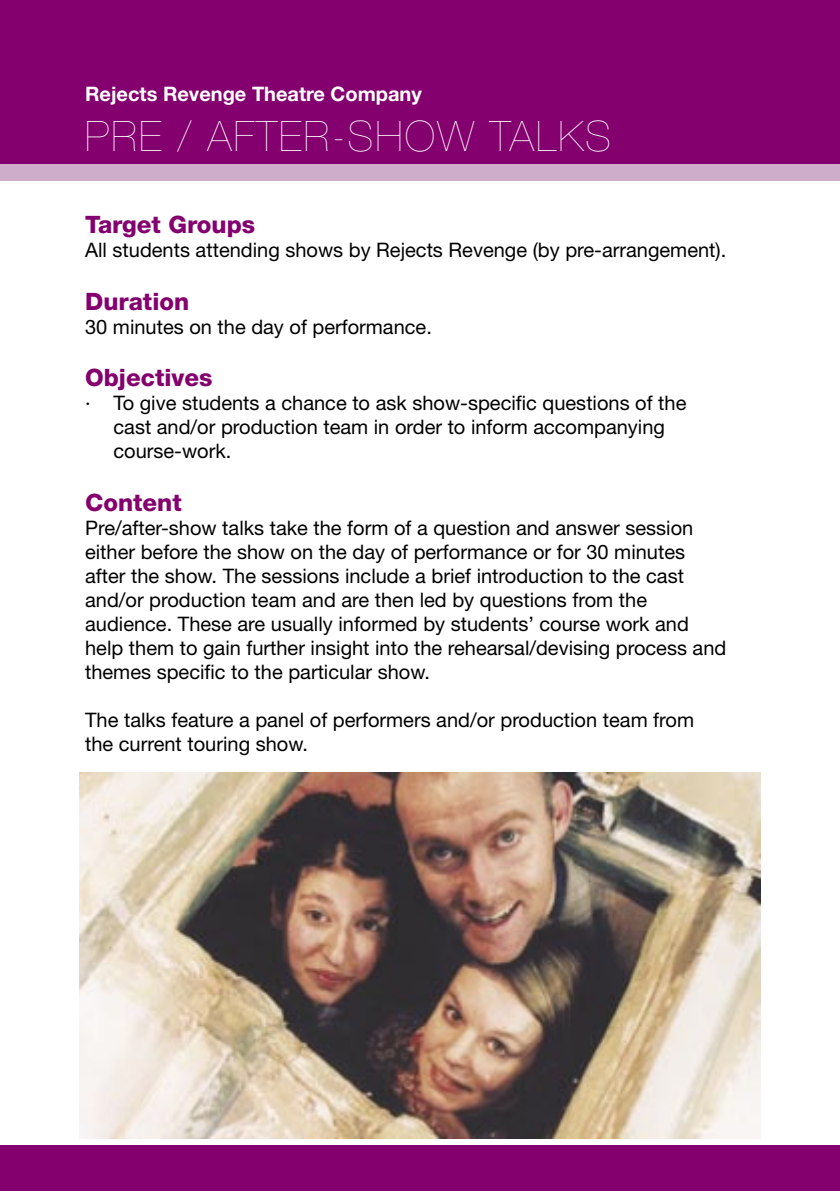
<style>
.page{position:relative;width:840px;height:1191px;background:#fff}
.page>*{position:absolute;margin:0;border:0;box-sizing:border-box;transform-origin:0 0}
.t1{font:200 42px "Helvetica Neue";letter-spacing:.05em;color:#fff}
.t2{font:800 24px "Helvetica Neue";color:#84006e}
.t3{font:20px/24px "Helvetica Neue";color:#000}
.t4{font:700 20px "Helvetica Neue";color:#fff}
</style>
<div class="page">
<div style="left:0;top:0;width:839px;height:172px;background:#84006e"></div>
<div style="left:0;top:164px;width:839px;height:17px;background:#cdadca"></div>
<div style="left:0;top:1145px;width:839px;height:46px;background:#84006e"></div>
<img style="left:79px;top:773px;width:681px;height:365px">
<p class="t4" style="left:85px;top:81px;width:338px">Rejects Revenge Theatre Company</p>
<h1 class="t1" style="left:85px;top:112px;width:527px">PRE / AFTER-SHOW TALKS</h1>
<p class="t2" style="left:85px;top:210px;width:171px">Target Groups</p>
<p class="t3" style="left:85px;top:237px;width:642px">All students attending shows by Rejects Revenge (by pre-arrangement).</p>
<p class="t2" style="left:85px;top:287px;width:106px">Duration</p>
<p class="t3" style="left:85px;top:314px;width:348px">30 minutes on the day of performance.</p>
<p class="t2" style="left:85px;top:363px;width:129px">Objectives</p>
<p class="t3" style="left:113px;top:391px;width:574px;text-indent:-28px">· To give students a chance to ask show-specific questions of the cast and/or production team in order to inform accompanying course-work.</p>
<p class="t2" style="left:85px;top:488px;width:98px">Content</p>
<p class="t3" style="left:85px;top:516px;width:642px">Pre/after-show talks take the form of a question and answer session either before the show on the day of performance or for 30 minutes after the show. The sessions include a brief introduction to the cast and/or production team and are then led by questions from the audience. These are usually informed by students’ course work and help them to gain further insight into the rehearsal/devising process and themes specific to the particular show.</p>
<p class="t3" style="left:85px;top:708px;width:610px">The talks feature a panel of performers and/or production team from the current touring show.</p>
</div>
